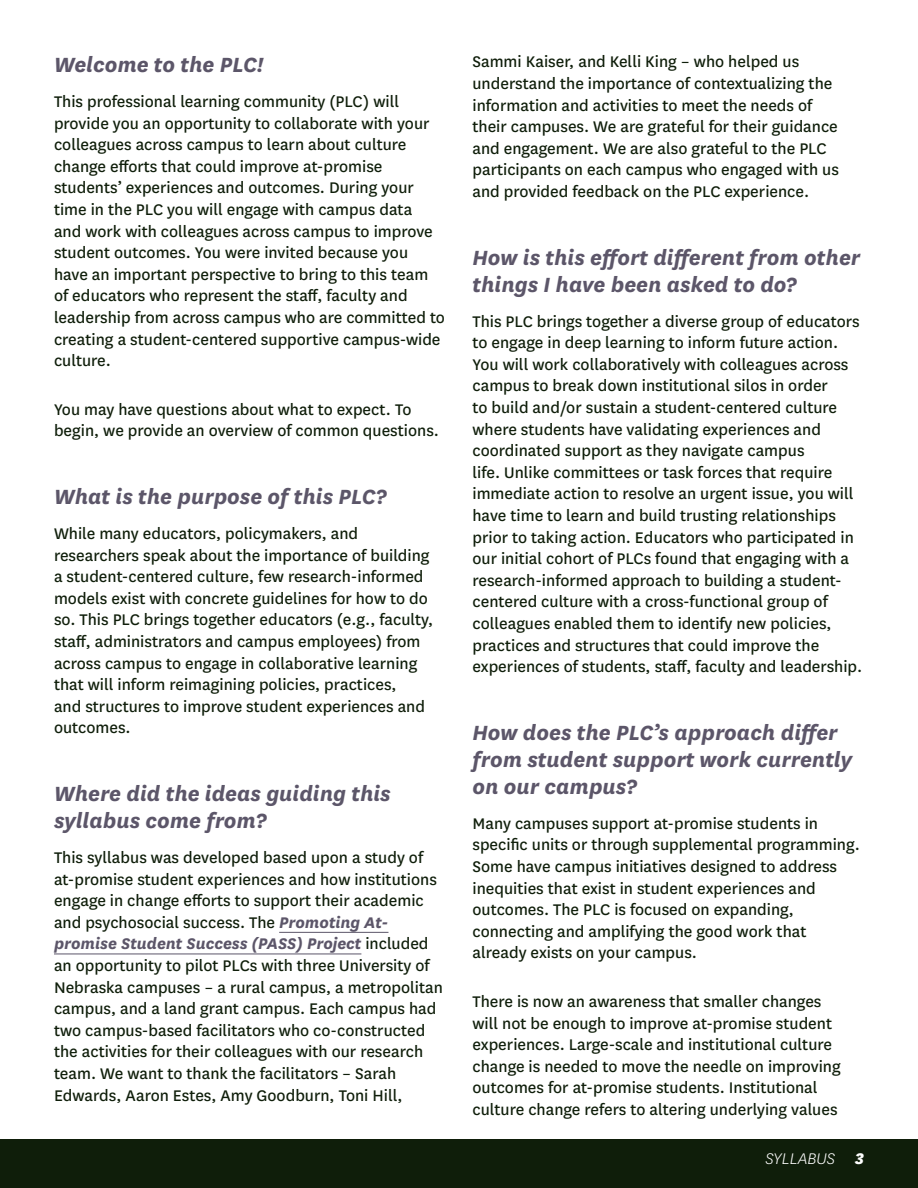
<style>
.page{position:relative;width:918px;height:1188px;background:#fff}
.page>*{position:absolute;margin:0;border:0;box-sizing:border-box;transform-origin:0 0}
.t1{font:italic 700 24px/27px "National";color:#5c5669}
.t2{font:18px/21.6px "National";color:#0f1e0a}
.t3{font:italic 300 18px "National";color:#fff}
.s1{font-weight:700;font-style:italic;color:#5c5669}
.s2{font-weight:800}
</style>
<div class="page">
<div style="left:0;top:1139px;width:918px;height:49px;background:#0f1e0a"></div>
<hr style="left:279px;top:932px;width:109px;height:1px;background:#5c5669">
<hr style="left:54px;top:954px;width:307px;height:1px;background:#5c5669">
<h1 class="t1" style="left:54px;top:50px;width:211px">Welcome to the PLC!</h1>
<p class="t2" style="left:54px;top:90px;width:393px">This professional learning community (PLC) will provide you an opportunity to collaborate with your colleagues across campus to learn about culture change efforts that could improve at-promise students’ experiences and outcomes. During your time in the PLC you will engage with campus data<br>and work with colleagues across campus to improve student outcomes. You were invited because you have an important perspective to bring to this team of educators who represent the staff, faculty and leadership from across campus who are committed to creating a student-centered supportive campus-wide culture.</p>
<p class="t2" style="left:54px;top:398px;width:387px">You may have questions about what to expect. To begin, we provide an overview of common questions.</p>
<h1 class="t1" style="left:54px;top:482px;width:334px">What is the purpose of this PLC?</h1>
<p class="t2" style="left:54px;top:522px;width:381px">While many educators, policymakers, and researchers speak about the importance of building a student-centered culture, few research-informed models exist with concrete guidelines for how to do so. This PLC brings together educators (e.g., faculty, staff, administrators and campus employees) from across campus to engage in collaborative learning that will inform reimagining policies, practices,<br>and structures to improve student experiences and outcomes.</p>
<h1 class="t1" style="left:54px;top:779px;width:338px">Where did the ideas guiding this syllabus come from?</h1>
<p class="t2" style="left:54px;top:846px;width:390px">This syllabus was developed based upon a study of at-promise student experiences and how institutions engage in change efforts to support their academic and psychosocial success. The <span class="s1">Promoting At&shy;promise Student Success (PASS) Project</span> included an opportunity to pilot PLCs with three University of Nebraska campuses – a rural campus, a metropolitan campus, and a land grant campus. Each campus had two campus-based facilitators who co-constructed the activities for their colleagues with our research team. We want to thank the facilitators – Sarah Edwards, Aaron Estes, Amy Goodburn, Toni Hill,</p>
<p class="t2" style="left:472px;top:50px;width:368px">Sammi Kaiser, and Kelli King – who helped us understand the importance of contextualizing the information and activities to meet the needs of their campuses. We are grateful for their guidance and engagement. We are also grateful to the PLC participants on each campus who engaged with us and provided feedback on the PLC experience.</p>
<h1 class="t1" style="left:472px;top:242px;width:389px">How is this effort different from other things I have been asked to do?</h1>
<p class="t2" style="left:472px;top:309px;width:391px">This PLC brings together a diverse group of educators to engage in deep learning to inform future action.<br>You will work collaboratively with colleagues across campus to break down institutional silos in order<br>to build and/or sustain a student-centered culture where students have validating experiences and coordinated support as they navigate campus<br>life. Unlike committees or task forces that require immediate action to resolve an urgent issue, you will have time to learn and build trusting relationships prior to taking action. Educators who participated in our initial cohort of PLCs found that engaging with a research-informed approach to building a student&shy;centered culture with a cross-functional group of colleagues enabled them to identify new policies, practices and structures that could improve the experiences of students, staff, faculty and leadership.</p>
<h1 class="t1" style="left:472px;top:717px;width:381px">How does the PLC’s approach differ from student support work currently on our campus?</h1>
<p class="t2" style="left:472px;top:812px;width:389px">Many campuses support at-promise students in specific units or through supplemental programming.<br>Some have campus initiatives designed to address inequities that exist in student experiences and outcomes. The PLC is focused on expanding, connecting and amplifying the good work that already exists on your campus.</p>
<p class="t2" style="left:472px;top:990px;width:370px">There is now an awareness that smaller changes will not be enough to improve at-promise student experiences. Large-scale and institutional culture change is needed to move the needle on improving outcomes for at-promise students. Institutional culture change refers to altering underlying values</p>
<p class="t3" style="left:765px;top:1147px;width:100px">SYLLABUS <span class="s2">3</span></p>
</div>
